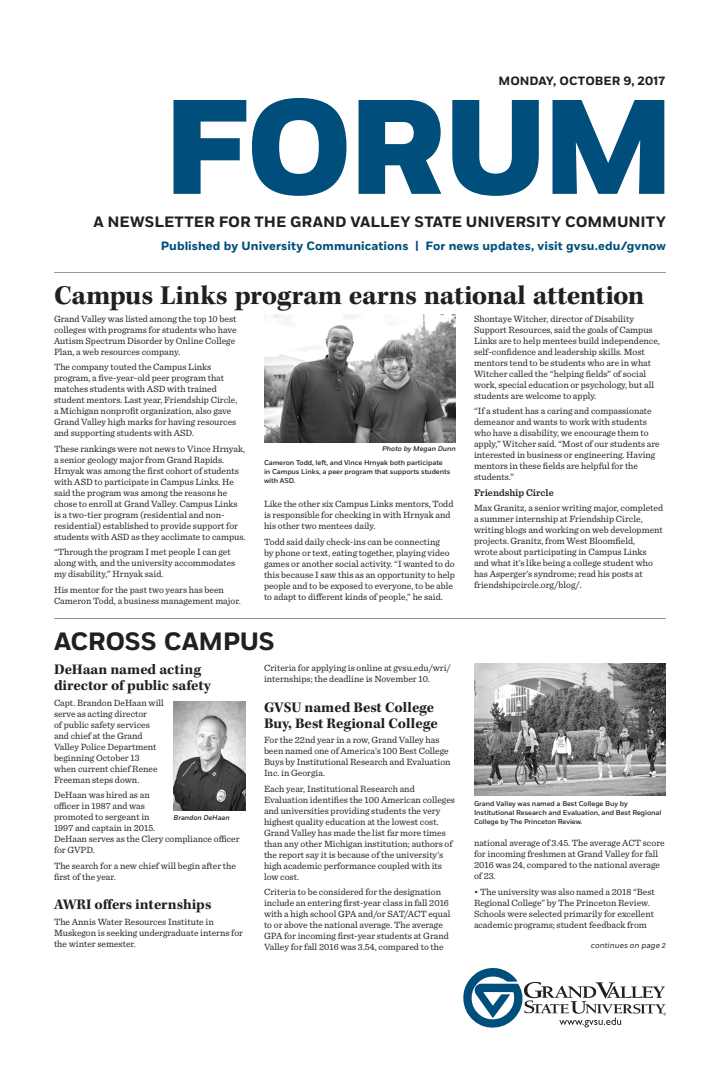
<style>
.page{position:relative;width:720px;height:1080px;background:#fff}
.page>*{position:absolute;margin:0;border:0;box-sizing:border-box;transform-origin:0 0}
.t1{font:800 134.1px "Fort";letter-spacing:-.03em;color:#004e7b}
.main_story_headline{font:700 28px "Kepler Std";letter-spacing:-.01em;color:#231f20}
.section_headline{font:700 25px "Fort";letter-spacing:-.015em;color:#231f20}
.story_headline{font:700 15px/16px "Kepler Std";color:#231f20}
.t2{font:700 15px "Fort";color:#231f20}
.t3{font:700 12px "Fort";letter-spacing:.005em;color:#004e7b}
.t4{font:700 12px "Fort";letter-spacing:-.005em;color:#231f20}
.body_copy{font:600 10px "Sentinel";color:#231f20}
.body_copy-2{font:9.5px/11px "Sentinel";color:#231f20}
.story_continue_right{font:italic 8px "Fort";letter-spacing:.005em;color:#231f20}
.photo_caption{font:500 7px/9px "Fort";letter-spacing:-.01em;color:#231f20}
.photo_credit{font:italic 500 7px "Fort";color:#231f20}
.photo_name{font:italic 500 7px "Fort";letter-spacing:-.01em;color:#231f20}
</style>
<div class="page">
<svg style="left:463px;top:968px;width:203px;height:60px"></svg>
<hr style="left:54px;top:618px;width:612px;height:1px;background:#939598">
<hr style="left:54px;top:272px;width:612px;height:1px;background:#939598">
<img style="left:264px;top:315px;width:191px;height:127px">
<img style="left:174px;top:701px;width:72px;height:109px">
<img style="left:474px;top:664px;width:192px;height:132px">
<p class="t4" style="left:499px;top:73px;width:168px">MONDAY, OCTOBER 9, 2017</p>
<p class="t1" style="left:162px;top:64px;width:515px">FORUM</p>
<p class="t2" style="left:93px;top:212px;width:574px">A NEWSLETTER FOR THE GRAND VALLEY STATE UNIVERSITY COMMUNITY</p>
<p class="t3" style="left:161px;top:239px;width:507px">Published by University Communications | For news updates, visit gvsu.edu/gvnow</p>
<p class="main_story_headline" style="left:54px;top:280px;width:592px">Campus Links program earns national attention</p>
<p class="body_copy-2" style="left:54px;top:312px;width:184px">Grand Valley was listed among the top 10 best colleges with programs for students who have Autism Spectrum Disorder by Online College Plan, a web resources company.</p>
<p class="body_copy-2" style="left:54px;top:361px;width:185px">The company touted the Campus Links program, a five-year-old peer program that matches students with ASD with trained student mentors. Last year, Friendship Circle, a Michigan nonprofit organization, also gave Grand Valley high marks for having resources and supporting students with ASD.</p>
<p class="body_copy-2" style="left:54px;top:442px;width:193px">These rankings were not news to Vince Hrnyak, a senior geology major from Grand Rapids.<br>Hrnyak was among the first cohort of students with ASD to participate in Campus Links. He said the program was among the reasons he chose to enroll at Grand Valley. Campus Links is a two-tier program (residential and non&shy;residential) established to provide support for students with ASD as they acclimate to campus.</p>
<p class="body_copy-2" style="left:54px;top:546px;width:183px">“Through the program I met people I can get along with, and the university accommodates my disability,” Hrnyak said.</p>
<p class="body_copy-2" style="left:54px;top:583px;width:188px">His mentor for the past two years has been<br>Cameron Todd, a business management major.</p>
<p class="body_copy-2" style="left:474px;top:312px;width:187px">Shontaye Witcher, director of Disability Support Resources, said the goals of Campus Links are to help mentees build independence, self-confidence and leadership skills. Most mentors tend to be students who are in what Witcher called the “helping fields” of social work, special education or psychology, but all students are welcome to apply.</p>
<p class="body_copy-2" style="left:474px;top:405px;width:187px">“If a student has a caring and compassionate demeanor and wants to work with students who have a disability, we encourage them to apply,” Witcher said. “Most of our students are interested in business or engineering. Having mentors in these fields are helpful for the students.”</p>
<p class="body_copy" style="left:474px;top:484px;width:81px">Friendship Circle</p>
<p class="body_copy-2" style="left:474px;top:502px;width:191px">Max Granitz, a senior writing major, completed a summer internship at Friendship Circle, writing blogs and working on web development projects. Granitz, from West Bloomfield,<br>wrote about participating in Campus Links and what it’s like being a college student who has Asperger’s syndrome; read his posts at friendshipcircle.org/blog/.</p>
<p class="photo_credit" style="left:382px;top:445px;width:75px">Photo by Megan Dunn</p>
<p class="photo_caption" style="left:264px;top:458px;width:188px">Cameron Todd, left, and Vince Hrnyak both participate in Campus Links, a peer program that supports students with ASD.</p>
<p class="body_copy-2" style="left:264px;top:498px;width:191px">Like the other six Campus Links mentors, Todd is responsible for checking in with Hrnyak and his other two mentees daily.</p>
<p class="body_copy-2" style="left:264px;top:535px;width:193px">Todd said daily check-ins can be connecting<br>by phone or text, eating together, playing video games or another social activity. “I wanted to do this because I saw this as an opportunity to help people and to be exposed to everyone, to be able to adapt to different kinds of people,” he said.</p>
<p class="section_headline" style="left:54px;top:626px;width:222px">ACROSS CAMPUS</p>
<p class="story_headline" style="left:54px;top:662px;width:158px">DeHaan named acting director of public safety</p>
<p class="body_copy-2" style="left:54px;top:696px;width:111px">Capt. Brandon DeHaan will serve as acting director<br>of public safety services and chief at the Grand<br>Valley Police Department beginning October 13 when current chief Renee<br>Freeman steps down.</p>
<p class="body_copy-2" style="left:54px;top:789px;width:187px">DeHaan was hired as an<br>officer in 1987 and was<br>promoted to sergeant in<br>1997 and captain in 2015.<br>DeHaan serves as the Clery compliance officer for GVPD.</p>
<p class="body_copy-2" style="left:54px;top:859px;width:184px">The search for a new chief will begin after the first of the year.</p>
<p class="story_headline" style="left:54px;top:897px;width:159px">AWRI offers internships</p>
<p class="body_copy-2" style="left:54px;top:915px;width:191px">The Annis Water Resources Institute in<br>Muskegon is seeking undergraduate interns for the winter semester.</p>
<p class="body_copy-2" style="left:264px;top:662px;width:188px">Criteria for applying is online at gvsu.edu/wri/ internships; the deadline is November 10.</p>
<p class="story_headline" style="left:264px;top:699px;width:175px">GVSU named Best College<br>Buy, Best Regional College</p>
<p class="body_copy-2" style="left:264px;top:734px;width:188px">For the 22nd year in a row, Grand Valley has been named one of America’s 100 Best College Buys by Institutional Research and Evaluation Inc. in Georgia.</p>
<p class="body_copy-2" style="left:264px;top:782px;width:193px">Each year, Institutional Research and Evaluation identifies the 100 American colleges and universities providing students the very highest quality education at the lowest cost.<br>Grand Valley has made the list far more times than any other Michigan institution; authors of the report say it is because of the university’s high academic performance coupled with its low cost.</p>
<p class="body_copy-2" style="left:264px;top:886px;width:188px">Criteria to be considered for the designation include an entering first-year class in fall 2016 with a high school GPA and/or SAT/ACT equal to or above the national average. The average GPA for incoming first-year students at Grand Valley for fall 2016 was 3.54, compared to the</p>
<p class="photo_name" style="left:174px;top:813px;width:58px">Brandon DeHaan</p>
<p class="photo_caption" style="left:474px;top:799px;width:189px">Grand Valley was named a Best College Buy by<br>Institutional Research and Evaluation, and Best Regional<br>College by The Princeton Review.</p>
<p class="body_copy-2" style="left:474px;top:837px;width:192px">national average of 3.45. The average ACT score for incoming freshmen at Grand Valley for fall 2016 was 24, compared to the national average of 23.</p>
<p class="body_copy-2" style="left:474px;top:885px;width:182px">• The university was also named a 2018 “Best Regional College” by The Princeton Review.<br>Schools were selected primarily for excellent academic programs; student feedback from</p>
<p class="story_continue_right" style="left:591px;top:940px;width:77px">continues on page 2</p>
</div>
